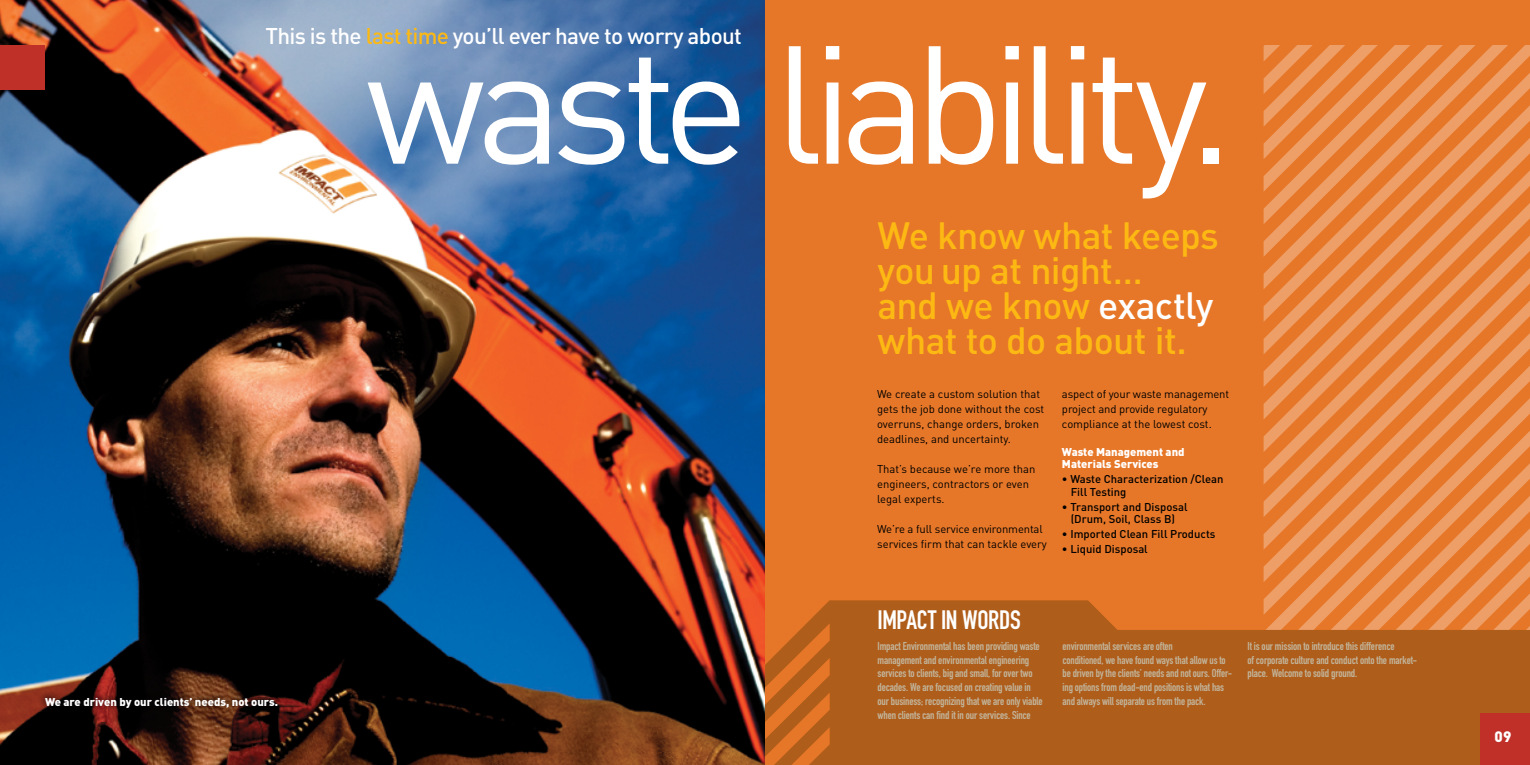
<style>
.page{position:relative;width:1530px;height:765px;background:#fff}
.page>*{position:absolute;margin:0;border:0;box-sizing:border-box;transform-origin:0 0}
.t1{font:165px "DIN Pro";letter-spacing:-.075em;color:#fff}
.t2{font:500 37.5px/35px "DIN Pro";letter-spacing:-.02em;color:#fdb913}
.t3{font:700 26.25px "DIN Condensed";letter-spacing:-.01em;color:#fff}
.t4{font:500 22.5px "DIN Pro";letter-spacing:-.03em;color:#fff}
.t5{font:900 15px "DIN Pro";color:#fff}
.t6{font:700 11.25px/13.8px "DIN Condensed";letter-spacing:-.01em;color:#c2b59b}
.t7{font:11.25px/15px "DIN Pro";color:#000}
.t8{font:500 11.25px/12.5px "DIN Pro";color:#000}
.t9{font:900 11.25px/12.5px "DIN Pro";color:#fff}
.s1{color:#fdb913}
.s2{color:#fff}
</style>
<div class="page">
<img style="left:0;top:0;width:765px;height:765px">
<div style="left:0;top:45px;width:45px;height:45px;background:#bf3028"></div>
<div style="left:38px;top:691px;width:245px;height:24px;background:#000;opacity:.75"></div>
<div style="left:765px;top:0;width:765px;height:765px;background:#e77728"></div>
<svg style="left:1264px;top:45px;width:266px;height:16px"></svg>
<svg style="left:1264px;top:61px;width:266px;height:33px"></svg>
<svg style="left:1264px;top:94px;width:266px;height:33px"></svg>
<svg style="left:1264px;top:127px;width:266px;height:32px"></svg>
<svg style="left:1264px;top:159px;width:266px;height:33px"></svg>
<svg style="left:1264px;top:192px;width:266px;height:32px"></svg>
<svg style="left:1264px;top:224px;width:266px;height:33px"></svg>
<svg style="left:1264px;top:257px;width:266px;height:32px"></svg>
<svg style="left:1264px;top:289px;width:266px;height:33px"></svg>
<svg style="left:1264px;top:322px;width:266px;height:32px"></svg>
<svg style="left:1264px;top:354px;width:266px;height:33px"></svg>
<svg style="left:1264px;top:387px;width:266px;height:32px"></svg>
<svg style="left:1264px;top:419px;width:266px;height:33px"></svg>
<svg style="left:1264px;top:452px;width:266px;height:33px"></svg>
<svg style="left:1264px;top:485px;width:266px;height:115px"></svg>
<svg style="left:1282px;top:517px;width:248px;height:83px"></svg>
<svg style="left:1314px;top:550px;width:216px;height:50px"></svg>
<svg style="left:810px;top:600px;width:720px;height:165px;background:#b5611e"></svg>
<div style="left:1481px;top:714px;width:49px;height:51px;background:#c03028"></div>
<svg style="left:765px;top:620px;width:65px;height:145px"></svg>
<h3 class="t4" style="left:265px;top:20px;width:478px">This is the <span class="s1">last time</span> you’ll ever have to worry about</h3>
<h1 class="t1" style="left:366px;top:-8px;width:869px">waste liability.</h1>
<p class="t9" style="left:45px;top:695px;width:235px">We are driven by our clients’ needs, not ours.</p>
<h2 class="t2" style="left:878px;top:217px;width:343px">We know what keeps you up at night…<br>and we know <span class="s2">exactly </span>what to do about it.</h2>
<p class="t7" style="left:877px;top:386px;width:169px">We create a custom solution that gets the job done without the cost overruns, change orders, broken deadlines, and uncertainty.</p>
<p class="t7" style="left:877px;top:461px;width:160px">That’s because we’re more than engineers, contractors or even legal experts.</p>
<p class="t7" style="left:877px;top:521px;width:171px">We’re a full service environmental services firm that can tackle every</p>
<p class="t7" style="left:1062px;top:386px;width:169px">aspect of your waste management project and provide regulatory compliance at the lowest cost.</p>
<p class="t9" style="left:1062px;top:445px;width:124px">Waste Management and<br>Materials Services</p>
<p class="t8" style="left:1071px;top:473px;width:154px;text-indent:-9px">• Waste Characterization /Clean<br>Fill Testing</p>
<p class="t8" style="left:1062px;top:500px;width:127px;text-align:center">• Transport and Disposal (Drum, Soil, Class B)</p>
<p class="t8" style="left:1062px;top:528px;width:155px">• Imported Clean Fill Products</p>
<p class="t8" style="left:1062px;top:543px;width:87px">• Liquid Disposal</p>
<h3 class="t3" style="left:878px;top:602px;width:145px">IMPACT IN WORDS</h3>
<p class="t6" style="left:878px;top:639px;width:167px">Impact Environmental has been providing waste management and environmental engineering services to clients, big and small, for over two decades. We are focused on creating value in our business; recognizing that we are only viable when clients can find it in our services. Since</p>
<p class="t6" style="left:1062px;top:639px;width:171px">environmental services are often<br>conditioned, we have found ways that allow us to be driven by the clients’ needs and not ours. Offer&shy;ing options from dead-end positions is what has and always will separate us from the pack.</p>
<p class="t6" style="left:1248px;top:639px;width:171px">It is our mission to introduce this difference<br>of corporate culture and conduct onto the market&shy;place. Welcome to solid ground.</p>
<h3 class="t5" style="left:1495px;top:726px;width:18px">09</h3>
</div>
